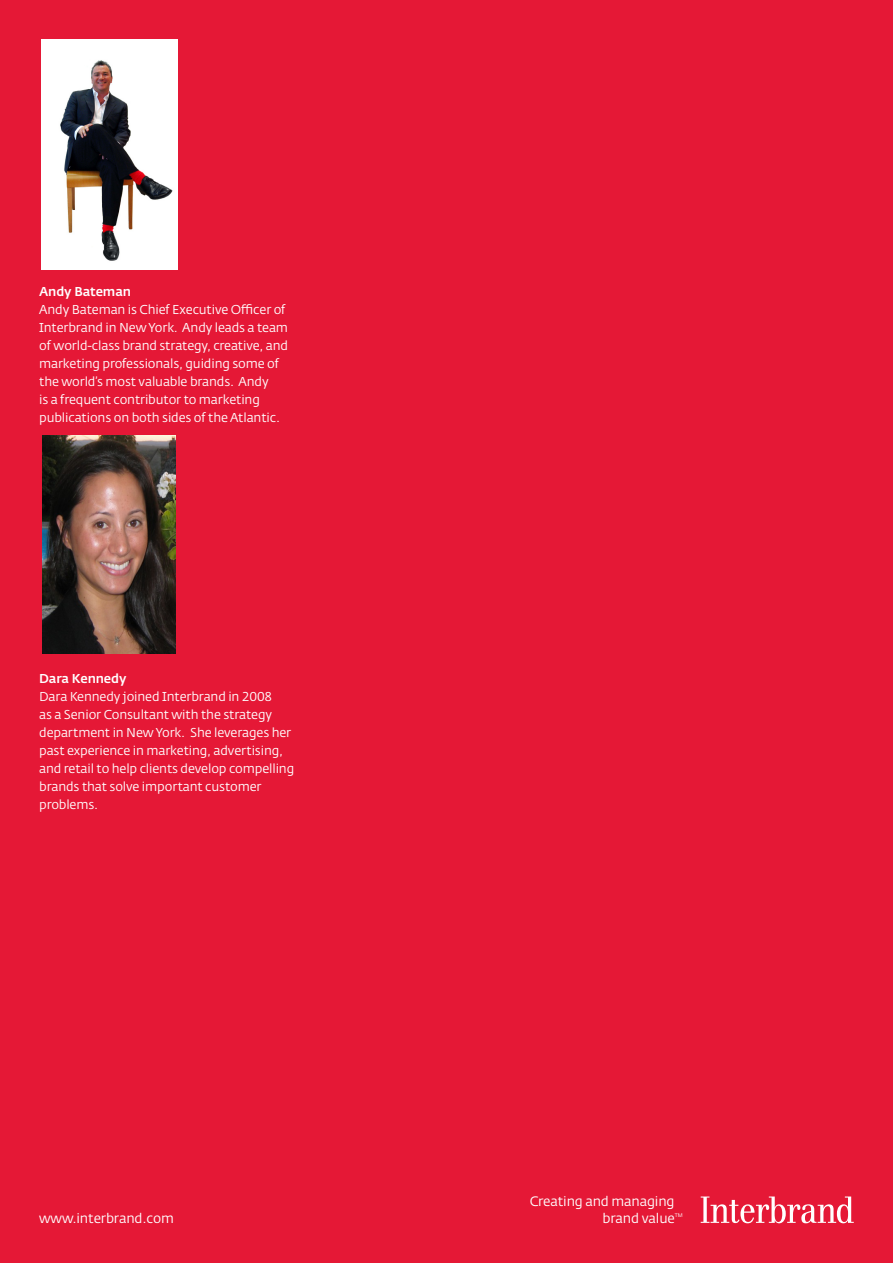
<style>
.page{position:relative;width:893px;height:1263px;background:#e51836}
.page>*{position:absolute;margin:0;border:0;box-sizing:border-box;transform-origin:0 0}
._03_-_Tagline_White{font:13.5px/16.5px "IB Fedra";letter-spacing:-.01em;color:#fff;text-align:right}
._04_-_www_interbrand{font:13.5px "IB Fedra";letter-spacing:-.01em;color:#fff}
._08_-_Bodytext_White{font:12.75px/18px "IB Fedra";letter-spacing:-.01em;color:#fff}
._07_-_Bodytext_Headi{font:700 12.75px "IB Fedra";letter-spacing:-.01em;color:#fff}
._03_-_Tagline_White-2{font:5.25px "IB Fedra";color:#fff}
</style>
<div class="page">
<img style="left:41px;top:40px;width:137px;height:229px">
<img style="left:42px;top:435px;width:134px;height:218px">
<svg style="left:701px;top:1196px;width:153px;height:27px"></svg>
<p class="_07_-_Bodytext_Headi" style="left:39px;top:283px;width:93px">Andy Bateman</p>
<p class="_08_-_Bodytext_White" style="left:39px;top:300px;width:250px">Andy Bateman is Chief Executive Officer of Interbrand in New York. Andy leads a team of world-class brand strategy, creative, and marketing professionals, guiding some of the world’s most valuable brands. Andy<br>is a frequent contributor to marketing publications on both sides of the Atlantic.</p>
<p class="_07_-_Bodytext_Headi" style="left:39px;top:670px;width:89px">Dara Kennedy</p>
<p class="_08_-_Bodytext_White" style="left:39px;top:687px;width:257px">Dara Kennedy joined Interbrand in 2008<br>as a Senior Consultant with the strategy department in New York. She leverages her past experience in marketing, advertising, and retail to help clients develop compelling brands that solve important customer problems.</p>
<p class="_04_-_www_interbrand" style="left:39px;top:1210px;width:136px">www.interbrand.com</p>
<p class="_03_-_Tagline_White" style="left:530px;top:1193px;width:147px">Creating and managing brand value</p>
<p class="_03_-_Tagline_White-2" style="left:675px;top:1212px;width:9px">TM</p>
</div>
